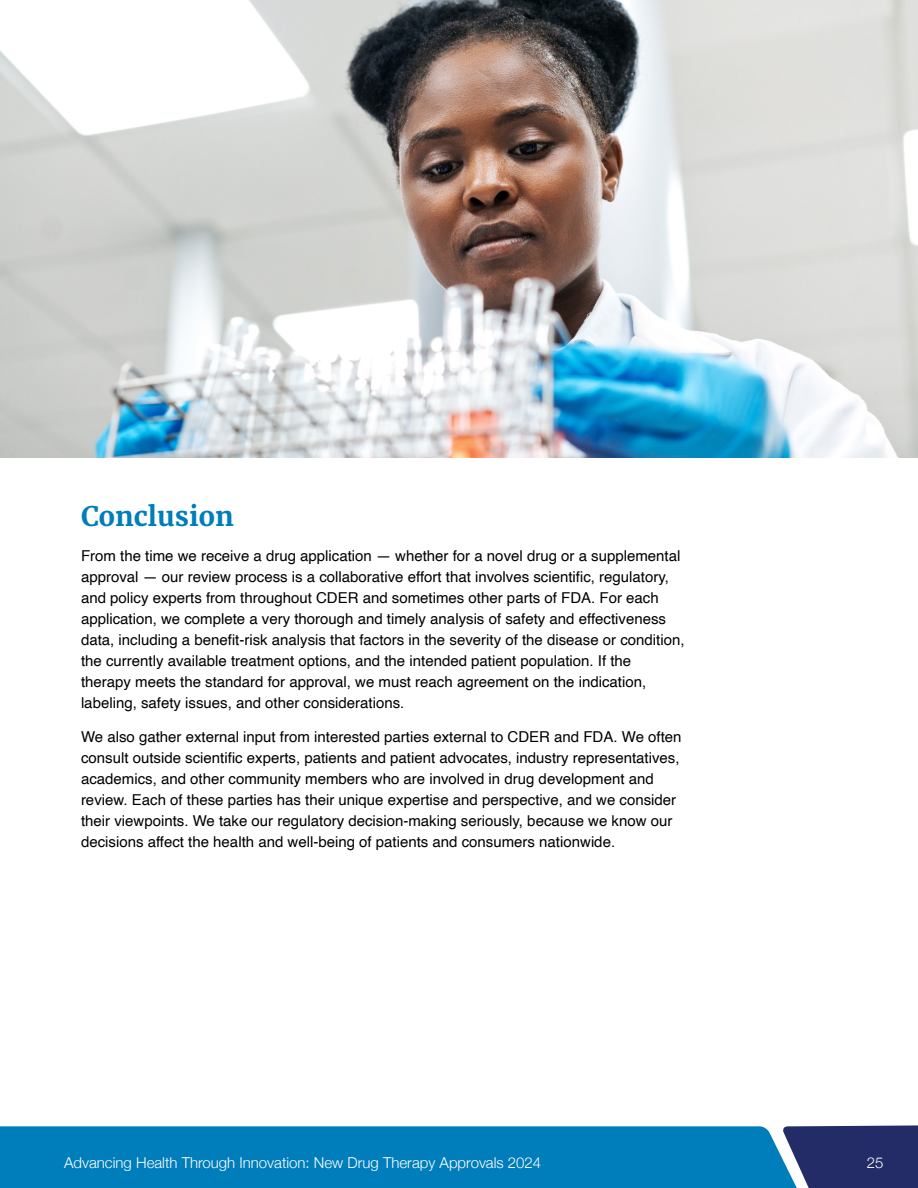
<style>
.page{position:relative;width:918px;height:1188px;background:#fff}
.page>*{position:absolute;margin:0;border:0;box-sizing:border-box;transform-origin:0 0}
.t1{font:700 27px "Merriweather";color:#007dbb}
.t2{font:15px/21px "Helvetica";color:#000}
.t3{font:300 15px "Helvetica Neue";color:#fff}
</style>
<div class="page">
<div style="left:802px;top:1125px;width:116px;height:63px;background:#232c67"></div>
<div style="left:0;top:1126px;width:802px;height:62px;background:#007dbb"></div>
<img style="left:0;top:0;width:918px;height:457px">
<h1 class="t1" style="left:81px;top:499px;width:154px">Conclusion</h1>
<p class="t2" style="left:81px;top:545px;width:605px">From the time we receive a drug application — whether for a novel drug or a supplemental approval — our review process is a collaborative effort that involves scientific, regulatory, and policy experts from throughout CDER and sometimes other parts of FDA. For each application, we complete a very thorough and timely analysis of safety and effectiveness data, including a benefit-risk analysis that factors in the severity of the disease or condition, the currently available treatment options, and the intended patient population. If the therapy meets the standard for approval, we must reach agreement on the indication, labeling, safety issues, and other considerations.</p>
<p class="t2" style="left:81px;top:727px;width:602px">We also gather external input from interested parties external to CDER and FDA. We often consult outside scientific experts, patients and patient advocates, industry representatives, academics, and other community members who are involved in drug development and review. Each of these parties has their unique expertise and perspective, and we consider their viewpoints. We take our regulatory decision-making seriously, because we know our decisions affect the health and well-being of patients and consumers nationwide.</p>
<p class="t3" style="left:64px;top:1150px;width:479px">Advancing Health Through Innovation: New Drug Therapy Approvals 2024</p>
<p class="t3" style="left:867px;top:1151px;width:18px">25</p>
</div>
